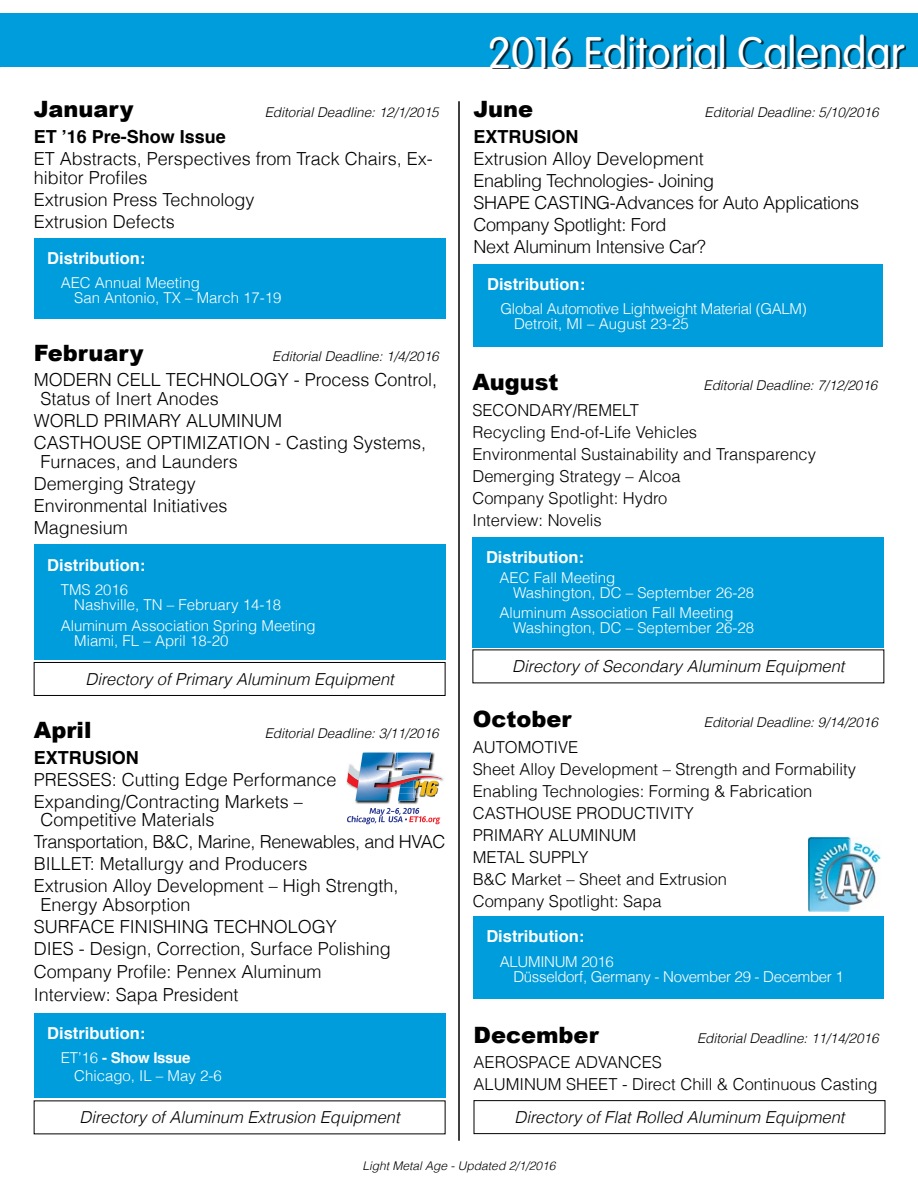
<style>
.page{position:relative;width:918px;height:1188px;background:#fff}
.page>*{position:absolute;margin:0;border:0;box-sizing:border-box;transform-origin:0 0}
.t1{font:300 43.5px "VAG Rounded Std";color:#fff}
.t2{font:900 22.5px "Arial";color:#000}
.t3{font:300 18px/22px "Helvetica";color:#000}
.t4{font:300 18px/22px "Helvetica";letter-spacing:-.02em;color:#000}
.t5{font:700 18px "Helvetica";color:#000}
.t6{font:300 16.5px/22px "Helvetica";color:#000}
.t7{font:italic 300 16.5px "Helvetica";color:#000}
.t8{font:700 16.5px "Helvetica";color:#fff}
.t9{font:300 15px/15px "Helvetica";color:#fff}
.t10{font:300 15px/15px "Helvetica";letter-spacing:-.02em;color:#fff}
.t11{font:italic 300 13.5px "Helvetica";color:#000}
.t12{font:italic 300 12px "Helvetica";color:#000}
.s1{font-weight:700}
</style>
<div class="page">
<hr style="left:458px;top:101px;width:2px;height:1040px;background:#000">
<div style="left:474px;top:1100px;width:411px;height:34px;border:1px solid #000"></div>
<div style="left:472px;top:537px;width:412px;height:111px;background:#009ddc"></div>
<div style="left:34px;top:662px;width:412px;height:34px;border:1px solid #000"></div>
<div style="left:34px;top:545px;width:412px;height:115px;background:#009ddc"></div>
<div style="left:474px;top:264px;width:409px;height:82px;background:#009ddc"></div>
<div style="left:473px;top:916px;width:411px;height:83px;background:#009ddc"></div>
<img style="left:808px;top:838px;width:73px;height:74px">
<div style="left:34px;top:1013px;width:412px;height:85px;background:#009ddc"></div>
<img style="left:346px;top:752px;width:97px;height:72px">
<div style="left:34px;top:238px;width:412px;height:80px;background:#009ddc"></div>
<div style="left:0;top:14px;width:918px;height:54px;background:#009ddc"></div>
<div style="left:491px;top:35px;width:415px;height:34px;background:#000;opacity:.75"></div>
<p class="t2" style="left:34px;top:93px;width:101px">January</p>
<p class="t11" style="left:265px;top:102px;width:176px">Editorial Deadline: 12/1/2015</p>
<p class="t5" style="left:34px;top:122px;width:194px">ET ’16 Pre-Show Issue</p>
<p class="t3" style="left:34px;top:148px;width:401px;line-height:18.8px">ET Abstracts, Perspectives from Track Chairs, Ex&shy;hibitor Profiles</p>
<p class="t3" style="left:34px;top:187px;width:222px">Extrusion Press Technology<br>Extrusion Defects</p>
<p class="t8" style="left:47px;top:244px;width:100px">Distribution:</p>
<p class="t9" style="left:74px;top:275px;width:209px;text-indent:-14px">AEC Annual Meeting<br>San Antonio, TX – March 17-19</p>
<p class="t2" style="left:34px;top:336px;width:111px">February</p>
<p class="t11" style="left:272px;top:345px;width:168px">Editorial Deadline: 1/4/2016</p>
<p class="t3" style="left:40px;top:369px;width:398px;line-height:18.8px;text-indent:-7px">MODERN CELL TECHNOLOGY - Process Control,<br>Status of Inert Anodes</p>
<p class="t3" style="left:34px;top:409px;width:394px">WORLD PRIMARY ALUMINUM<br>CASTHOUSE OPTIMIZATION - Casting Systems,</p>
<p class="t3" style="left:34px;top:449px;width:206px;text-indent:7px">Furnaces, and Launders<br>Demerging Strategy<br>Environmental Initiatives<br>Magnesium</p>
<p class="t8" style="left:47px;top:551px;width:100px">Distribution:</p>
<p class="t9" style="left:74px;top:582px;width:208px;text-indent:-14px">TMS 2016<br>Nashville, TN – February 14-18</p>
<p class="t9" style="left:74px;top:617px;width:243px;text-indent:-14px">Aluminum Association Spring Meeting<br>Miami, FL – April 18-20</p>
<p class="t7" style="left:85px;top:666px;width:310px">Directory of Primary Aluminum Equipment</p>
<p class="t2" style="left:34px;top:714px;width:59px">April</p>
<p class="t11" style="left:265px;top:723px;width:176px">Editorial Deadline: 3/11/2016</p>
<p class="t5" style="left:34px;top:743px;width:107px">EXTRUSION</p>
<p class="t3" style="left:34px;top:767px;width:304px">PRESSES: Cutting Edge Performance<br>Expanding/Contracting Markets –</p>
<p class="t3" style="left:34px;top:808px;width:413px;text-indent:7px">Competitive Materials<br>Transportation, B&amp;C, Marine, Renewables, and HVAC BILLET: Metallurgy and Producers<br>Extrusion Alloy Development – High Strength,</p>
<p class="t3" style="left:34px;top:893px;width:359px;text-indent:7px">Energy Absorption<br>SURFACE FINISHING TECHNOLOGY<br>DIES - Design, Correction, Surface Polishing<br>Company Profile: Pennex Aluminum<br>Interview: Sapa President</p>
<p class="t8" style="left:47px;top:1020px;width:100px">Distribution:</p>
<p class="t9" style="left:74px;top:1048px;width:149px;line-height:18px;text-indent:-14px">ET’16 <span class="s1">- Show Issue<br></span>Chicago, IL – May 2-6</p>
<p class="t7" style="left:80px;top:1105px;width:321px">Directory of Aluminum Extrusion Equipment</p>
<h1 class="t1" style="left:488px;top:27px;width:418px">2016 Editorial Calendar</h1>
<p class="t2" style="left:474px;top:93px;width:61px">June</p>
<p class="t11" style="left:705px;top:102px;width:176px">Editorial Deadline: 5/10/2016</p>
<p class="t5" style="left:474px;top:122px;width:107px">EXTRUSION</p>
<p class="t4" style="left:474px;top:147px;width:387px">Extrusion Alloy Development<br>Enabling Technologies- Joining<br>SHAPE CASTING-Advances for Auto Applications<br>Company Spotlight: Ford<br>Next Aluminum Intensive Car?</p>
<p class="t8" style="left:487px;top:271px;width:100px">Distribution:</p>
<p class="t10" style="left:514px;top:301px;width:294px;text-indent:-14px">Global Automotive Lightweight Material (GALM)<br>Detroit, MI – August 23-25</p>
<p class="t2" style="left:472px;top:366px;width:88px">August</p>
<p class="t11" style="left:703px;top:375px;width:176px">Editorial Deadline: 7/12/2016</p>
<p class="t6" style="left:472px;top:398px;width:345px">SECONDARY/REMELT<br>Recycling End-of-Life Vehicles<br>Environmental Sustainability and Transparency<br>Demerging Strategy – Alcoa<br>Company Spotlight: Hydro<br>Interview: Novelis</p>
<p class="t8" style="left:486px;top:544px;width:100px">Distribution:</p>
<p class="t9" style="left:513px;top:570px;width:243px;text-indent:-14px">AEC Fall Meeting<br>Washington, DC – September 26-28</p>
<p class="t9" style="left:513px;top:605px;width:243px;text-indent:-14px">Aluminum Association Fall Meeting<br>Washington, DC – September 26-28</p>
<p class="t7" style="left:512px;top:654px;width:334px">Directory of Secondary Aluminum Equipment</p>
<p class="t2" style="left:473px;top:703px;width:100px">October</p>
<p class="t11" style="left:704px;top:712px;width:176px">Editorial Deadline: 9/14/2016</p>
<p class="t6" style="left:473px;top:735px;width:385px">AUTOMOTIVE<br>Sheet Alloy Development – Strength and Formability<br>Enabling Technologies: Forming &amp; Fabrication<br>CASTHOUSE PRODUCTIVITY<br>PRIMARY ALUMINUM<br>METAL SUPPLY<br>B&amp;C Market – Sheet and Extrusion<br>Company Spotlight: Sapa</p>
<p class="t8" style="left:486px;top:923px;width:100px">Distribution:</p>
<p class="t10" style="left:513px;top:953px;width:332px;text-indent:-14px">ALUMINUM 2016<br>Düsseldorf, Germany - November 29 - December 1</p>
<p class="t2" style="left:474px;top:1018px;width:127px">December</p>
<p class="t11" style="left:697px;top:1027px;width:183px">Editorial Deadline: 11/14/2016</p>
<p class="t6" style="left:474px;top:1050px;width:406px">AEROSPACE ADVANCES<br>ALUMINUM SHEET - Direct Chill &amp; Continuous Casting</p>
<p class="t7" style="left:514px;top:1105px;width:332px">Directory of Flat Rolled Aluminum Equipment</p>
<p class="t12" style="left:363px;top:1156px;width:194px">Light Metal Age - Updated 2/1/2016</p>
</div>
